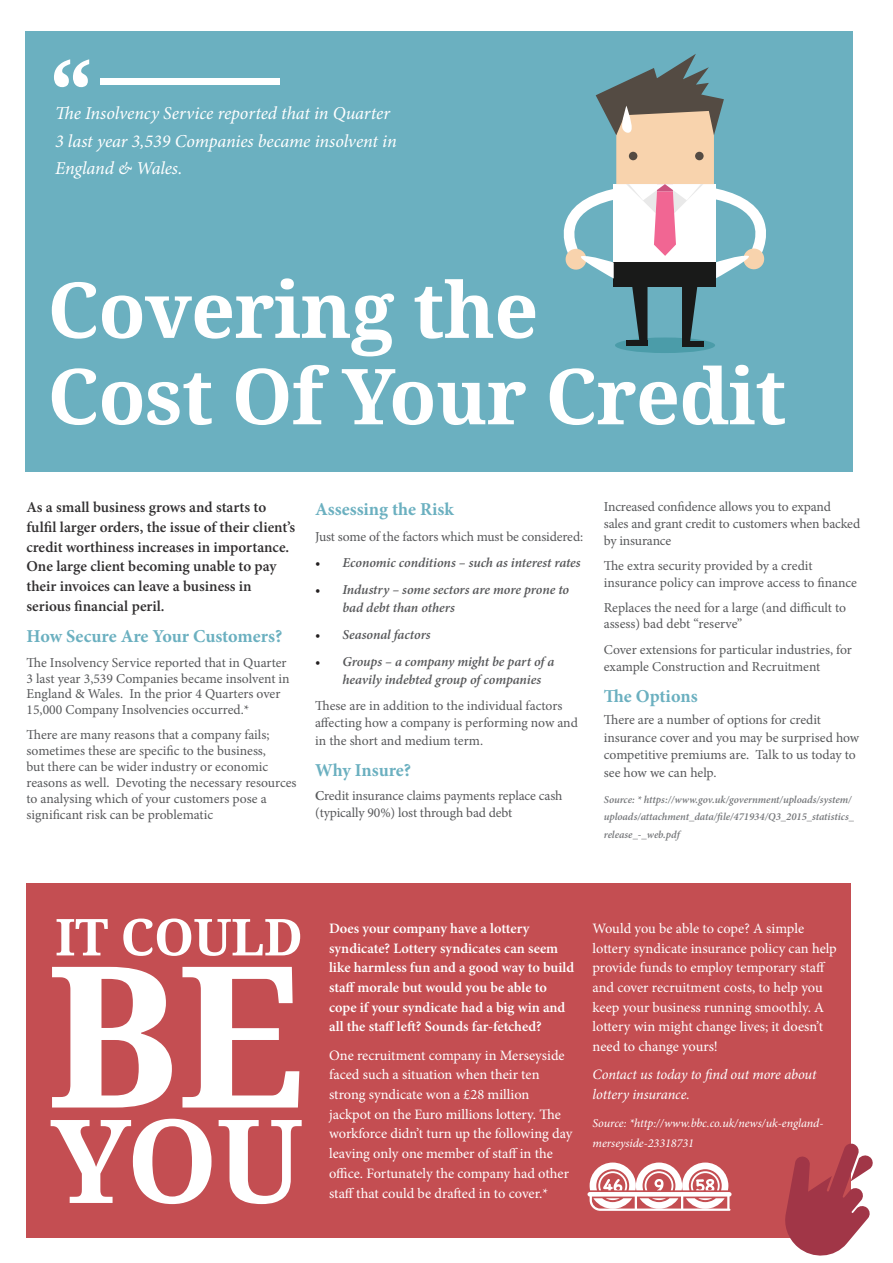
<style>
.page{position:relative;width:893px;height:1263px;background:#fff}
.page>*{position:absolute;margin:0;border:0;box-sizing:border-box;transform-origin:0 0}
.t1{font:700 196.95px "Droid Serif";color:#fff}
.t2{font:700 116.1px "Droid Serif";color:#fff}
.t3{font:700 90.9px "Droid Serif";color:#fff}
.t4{font:700 77.25px/86.4px "Droid Serif";letter-spacing:-.01em;color:#fff}
.t5{font:700 50.85px "Droid Serif";letter-spacing:-.01em;color:#fff}
.t6{font:italic 18.15px/27.3px "Minion Pro";letter-spacing:-.005em;color:#fff}
.t7{font:700 18.15px "Minion Pro";letter-spacing:-.005em;color:#6bb0c0}
.t8{font:600 15.15px/19.6px "Minion Pro";color:#312f30}
.t9{font:14.4px/19.6px "Minion Pro";color:#fff}
.t10{font:600 14.4px/19.6px "Minion Pro";color:#fff}
.t11{font:italic 14.4px/19.6px "Minion Pro";letter-spacing:-.01em;color:#fff}
.t12{font:13.65px/17.4px "Minion Pro";letter-spacing:-.005em;color:#57585a}
.t13{font:italic 600 13.65px/18.1px "Minion Pro";letter-spacing:-.005em;color:#57585a}
.t14{font:italic 12.15px/19.6px "Minion Pro";color:#fff}
.t15{font:italic 600 10.65px/17.4px "Minion Pro";color:#76787b}
.s1{color:#231f20}
.s2{font-weight:600}
</style>
<div class="page">
<div style="left:26px;top:31px;width:827px;height:441px;background:#6bb0c0"></div>
<div style="left:26px;top:883px;width:825px;height:355px;background:#c44e52"></div>
<div style="left:101px;top:78px;width:179px;height:7px;background:#fff"></div>
<div style="left:615px;top:337px;width:100px;height:16px;background:#4b9ca9;border-radius:50%"></div>
<div style="left:626px;top:341px;width:21px;height:5px;background:#191a19"></div>
<div style="left:682px;top:341px;width:22px;height:5px;background:#191a19"></div>
<svg style="left:563px;top:54px;width:203px;height:289px"></svg>
<svg style="left:587px;top:1162px;width:144px;height:49px"></svg>
<svg style="left:785px;top:1143px;width:88px;height:113px"></svg>
<h3 class="t3" style="left:49px;top:40px;width:46px">“</h3>
<h3 class="t6" style="left:55px;top:100px;width:343px">The Insolvency Service reported that in Quarter<br>3 last year 3,539 Companies became insolvent in<br>England &amp; Wales.</h3>
<h3 class="t4" style="left:48px;top:268px;width:740px">Covering the<br>Cost Of Your Credit</h3>
<p class="t8" style="left:26px;top:498px;width:270px">As a small business grows and starts to fulfil larger orders, the issue of their client’s credit worthiness increases in importance.<br>One large client becoming unable to pay their invoices can leave a business in serious financial peril.</p>
<h3 class="t7" style="left:26px;top:623px;width:257px">How Secure Are Your Customers?</h3>
<p class="t12" style="left:26px;top:654px;width:265px;line-height:15.9px">The Insolvency Service reported that in Quarter 3 last year 3,539 Companies became insolvent in England &amp; Wales. In the prior 4 Quarters over 15,000 Company Insolvencies occurred.*</p>
<p class="t12" style="left:26px;top:726px;width:272px;line-height:16px">There are many reasons that a company fails; sometimes these are specific to the business,<br>but there can be wider industry or economic reasons as well. Devoting the necessary resources to analysing which of your customers pose a significant risk can be problematic</p>
<h3 class="t7" style="left:315px;top:496px;width:140px">Assessing the Risk</h3>
<p class="t12" style="left:315px;top:528px;width:270px">Just some of the factors which must be considered:</p>
<p class="t13" style="left:315px;top:554px;width:267px"><span class="s1">•</span> Economic conditions – such as interest rates</p>
<p class="t13" style="left:342px;top:580px;width:228px;text-indent:-27px"><span class="s1">•</span> Industry – some sectors are more prone to bad debt than others</p>
<p class="t13" style="left:315px;top:625px;width:117px"><span class="s1">•</span> Seasonal factors</p>
<p class="t13" style="left:342px;top:652px;width:214px;text-indent:-27px"><span class="s1">•</span> Groups – a company might be part of a heavily indebted group of companies</p>
<p class="t12" style="left:315px;top:697px;width:264px">These are in addition to the individual factors affecting how a company is performing now and in the short and medium term.</p>
<h3 class="t7" style="left:315px;top:758px;width:98px">Why Insure?</h3>
<p class="t12" style="left:315px;top:787px;width:249px"><span class="s2">C</span>redit insurance claims payments replace cash (typically 90%) lost through bad debt</p>
<p class="t12" style="left:604px;top:499px;width:258px;line-height:16.6px">Increased confidence allows you to expand<br>sales and grant credit to customers when backed by insurance</p>
<p class="t12" style="left:604px;top:557px;width:255px;line-height:16.6px">The extra security provided by a credit insurance policy can improve access to finance</p>
<p class="t12" style="left:604px;top:599px;width:244px;line-height:16.6px">Replaces the need for a large (and difficult to assess) bad debt “reserve”</p>
<p class="t12" style="left:604px;top:641px;width:250px">Cover extensions for particular industries, for example Construction and Recruitment</p>
<h3 class="t7" style="left:604px;top:683px;width:95px">The Options</h3>
<p class="t12" style="left:604px;top:711px;width:257px">There are a number of options for credit insurance cover and you may be surprised how competitive premiums are. Talk to us today to see how we can help.</p>
<p class="t15" style="left:604px;top:790px;width:252px">Source: * https://www.gov.uk/government/uploads/system/ uploads/attachment_data/file/471934/Q3_2015_statistics_ release_-_web.pdf</p>
<h3 class="t5" style="left:55px;top:908px;width:249px">IT COULD</h3>
<h1 class="t1" style="left:47px;top:924px;width:261px">BE</h1>
<h2 class="t2" style="left:51px;top:1095px;width:254px">YOU</h2>
<p class="t10" style="left:329px;top:918px;width:247px">Does your company have a lottery syndicate? Lottery syndicates can seem like harmless fun and a good way to build staff morale but would you be able to cope if your syndicate had a big win and all the staff left? Sounds far-fetched?</p>
<p class="t9" style="left:329px;top:1045px;width:245px">One recruitment company in Merseyside faced such a situation when their ten strong syndicate won a £28 million jackpot on the Euro millions lottery. The workforce didn’t turn up the following day leaving only one member of staff in the office. Fortunately the company had other staff that could be drafted in to cover.*</p>
<p class="t9" style="left:593px;top:918px;width:246px">Would you be able to cope? A simple lottery syndicate insurance policy can help provide funds to employ temporary staff and cover recruitment costs, to help you keep your business running smoothly. A lottery win might change lives; it doesn’t need to change yours!</p>
<p class="t11" style="left:593px;top:1065px;width:225px">Contact us today to find out more about lottery insurance.</p>
<p class="t14" style="left:592px;top:1114px;width:232px">Source: *http://www.bbc.co.uk/news/uk-england&shy;merseyside-23318731</p>
</div>
